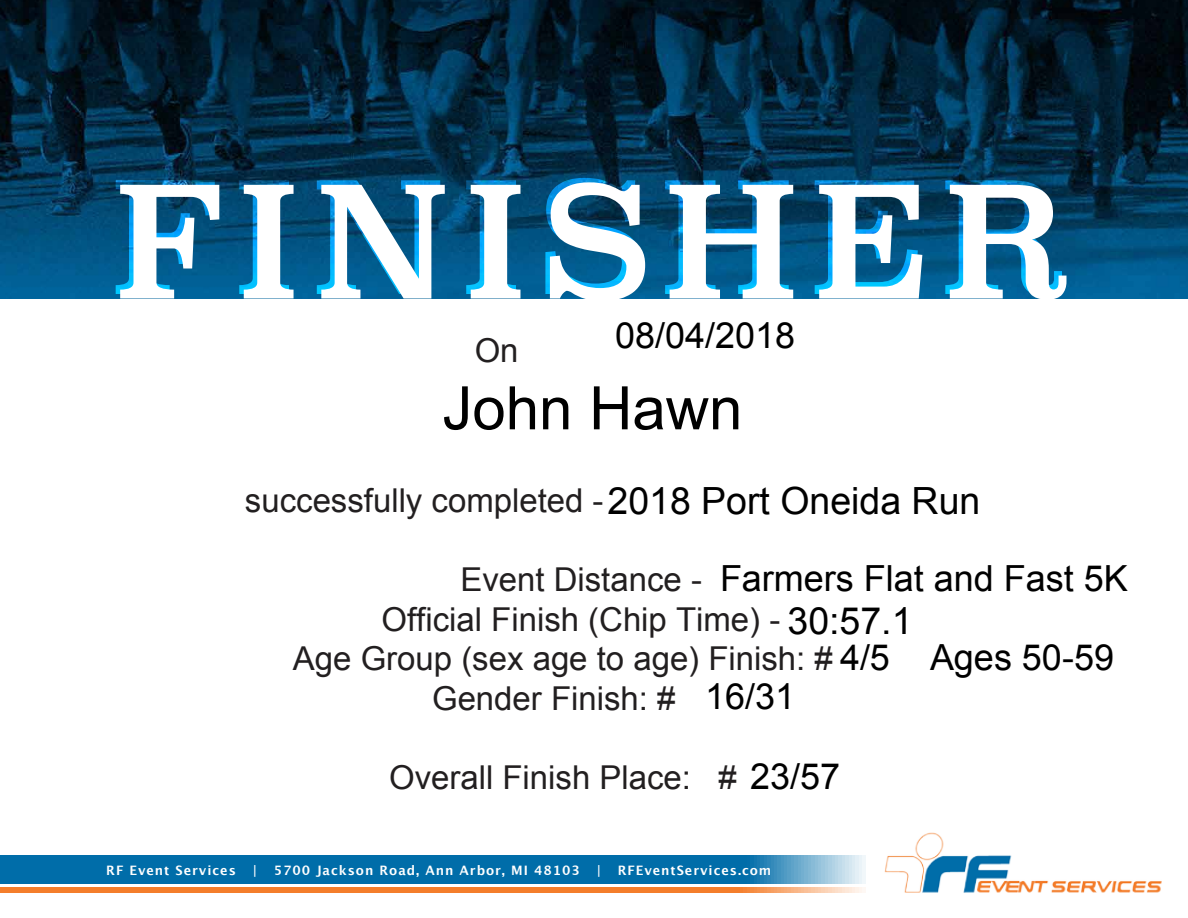
<style>
.page{position:relative;width:1188px;height:918px;background:#fff}
.page>*{position:absolute;margin:0;border:0;box-sizing:border-box;transform-origin:0 0}
.t1{font:153px "Superclarendon";letter-spacing:.1em;color:#fff}
.t2{font:60px "Arial";color:#000}
.t3{font:37.5px "Arial";color:#000}
.t4{font:36px "Arial";color:#000}
.t5{font:32.85px "Arial";color:#221f20}
.t6{font:700 13.05px "Lucida Grande";letter-spacing:.075em;color:#fff}
.s1{font-size:36px;color:#000}
</style>
<div class="page">
<img style="left:0;top:0;width:1188px;height:298px">
<img style="left:884px;top:832px;width:278px;height:61px">
<svg style="left:0;top:856px;width:865px;height:27px;background:#1076ae"></svg>
<svg style="left:0;top:887px;width:865px;height:5px;background:#f48739"></svg>
<h1 class="t1" style="left:110px;top:135px;width:957px">FINISHER</h1>
<p class="t5" style="left:475px;top:328px;width:45px">On</p>
<p class="t4" style="left:615px;top:315px;width:182px">08/04/2018</p>
<h2 class="t2" style="left:442px;top:375px;width:302px">John Hawn</h2>
<p class="t3" style="left:608px;top:480px;width:374px">2018 Port Oneida Run</p>
<p class="t5" style="left:245px;top:479px;width:360px">successfully completed -</p>
<p class="t4" style="left:720px;top:558px;width:409px">Farmers Flat and Fast 5K</p>
<p class="t5" style="left:460px;top:558px;width:243px">Event Distance -</p>
<p class="t5" style="left:382px;top:598px;width:400px">Official Finish (Chip Time) -</p>
<p class="t5" style="left:293px;top:637px;width:599px">Age Group (sex age to age) Finish: # <span class="s1">4/5</span></p>
<p class="t5" style="left:432px;top:677px;width:245px">Gender Finish: #</p>
<p class="t3" style="left:788px;top:600px;width:127px">30:57.1</p>
<p class="t4" style="left:930px;top:638px;width:186px">Ages 50-59</p>
<p class="t4" style="left:705px;top:677px;width:92px">16/31</p>
<p class="t5" style="left:389px;top:756px;width:452px">Overall Finish Place: # <span class="s1">23/57</span></p>
<p class="t6" style="left:106px;top:860px;width:131px">RF Event Services</p>
<p class="t6" style="left:252px;top:860px;width:6px">|</p>
<p class="t6" style="left:274px;top:860px;width:308px">5700 Jackson Road, Ann Arbor, MI 48103</p>
<p class="t6" style="left:596px;top:860px;width:6px">|</p>
<p class="t6" style="left:618px;top:860px;width:155px">RFEventServices.com</p>
</div>
